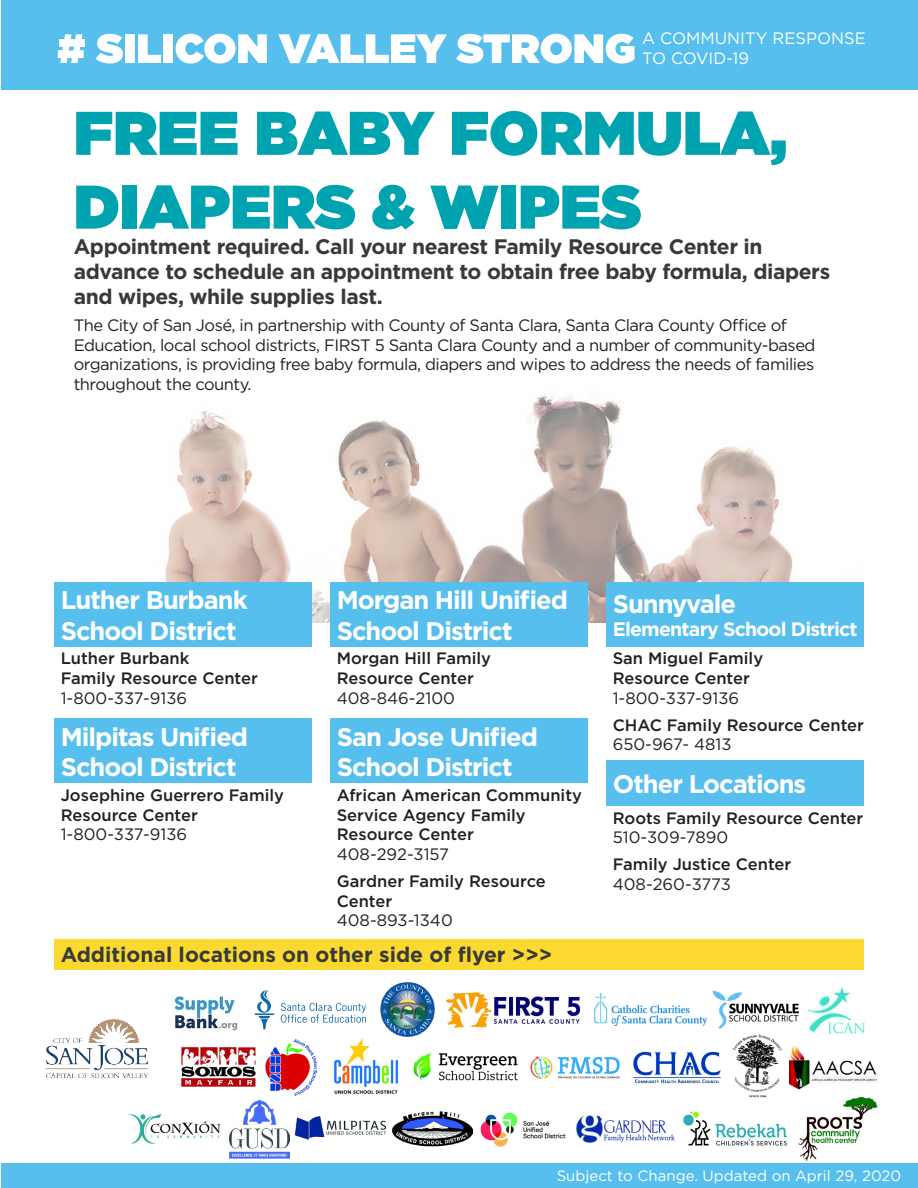
<style>
.page{position:relative;width:918px;height:1188px;background:#fff}
.page>*{position:absolute;margin:0;border:0;box-sizing:border-box;transform-origin:0 0}
.t1{font:900 61.5px/73.8px "Gotham";color:#00a3b0}
.Blue_Box{font:700 25.5px/30.6px "Gotham";letter-spacing:-.04em;color:#fff}
.Blue_Box-2{font:700 21px/25.2px "Gotham";letter-spacing:-.02em;color:#383a39}
.Blue_Box-3{font:700 21px "Gotham";color:#383a39}
.Blue_Box-4{font:700 19.5px "Gotham";letter-spacing:-.04em;color:#fff}
.school-basic{font:500 16.5px/19.8px "Gotham";color:#231f20}
.t2{font:16.5px/19.8px "Gotham";letter-spacing:-.03em;color:#231f20}
.t3{font:16.5px/19.8px "Gotham";color:#fff}
.t4{font:15px "Gotham";color:#fff}
.s1{font-weight:400}
</style>
<div class="page">
<div style="left:1px;top:0;width:917px;height:90px;background:#57bfed"></div>
<svg style="left:58px;top:34px;width:27px;height:29px"></svg>
<svg style="left:96px;top:34px;width:27px;height:30px"></svg>
<div style="left:125px;top:34px;width:10px;height:29px;background:#fff"></div>
<svg style="left:138px;top:34px;width:23px;height:29px"></svg>
<div style="left:163px;top:34px;width:10px;height:29px;background:#fff"></div>
<svg style="left:176px;top:34px;width:91px;height:30px"></svg>
<svg style="left:278px;top:34px;width:169px;height:29px"></svg>
<svg style="left:456px;top:34px;width:178px;height:30px"></svg>
<div style="left:1px;top:1164px;width:917px;height:24px;background:#57bfed"></div>
<img style="left:798px;top:1097px;width:80px;height:64px">
<img style="left:128px;top:1114px;width:93px;height:30px">
<img style="left:576px;top:1115px;width:99px;height:28px">
<img style="left:229px;top:1099px;width:60px;height:60px">
<img style="left:295px;top:1116px;width:91px;height:24px">
<img style="left:392px;top:1111px;width:80px;height:36px">
<img style="left:682px;top:1111px;width:105px;height:35px">
<img style="left:480px;top:1112px;width:86px;height:35px">
<img style="left:172px;top:995px;width:66px;height:36px">
<img style="left:789px;top:1046px;width:88px;height:43px">
<img style="left:732px;top:1034px;width:50px;height:64px">
<img style="left:265px;top:1039px;width:53px;height:57px">
<img style="left:333px;top:1038px;width:66px;height:56px">
<img style="left:633px;top:1052px;width:88px;height:31px">
<img style="left:413px;top:1054px;width:105px;height:27px">
<img style="left:530px;top:1056px;width:90px;height:23px">
<img style="left:181px;top:1047px;width:75px;height:40px">
<img style="left:807px;top:986px;width:58px;height:48px">
<img style="left:371px;top:982px;width:64px;height:61px">
<img style="left:45px;top:1018px;width:104px;height:60px">
<img style="left:595px;top:994px;width:112px;height:32px">
<img style="left:446px;top:993px;width:134px;height:34px">
<img style="left:712px;top:990px;width:86px;height:39px">
<svg style="left:254px;top:990px;width:21px;height:39px"></svg>
<svg style="left:281px;top:1003px;width:85px;height:20px"></svg>
<img style="left:165px;top:395px;width:628px;height:227px">
<div style="left:330px;top:718px;width:258px;height:65px;background:#57bfed"></div>
<div style="left:606px;top:582px;width:258px;height:65px;background:#57bfed"></div>
<div style="left:606px;top:761px;width:258px;height:45px;background:#57bfed"></div>
<div style="left:330px;top:582px;width:258px;height:65px;background:#57bfed"></div>
<div style="left:54px;top:582px;width:258px;height:65px;background:#57bfed"></div>
<div style="left:54px;top:718px;width:258px;height:65px;background:#57bfed"></div>
<div style="left:54px;top:939px;width:810px;height:30px;background:#fcd930"></div>
<p class="t3" style="left:642px;top:28px;width:225px">A COMMUNITY RESPONSE<br>TO COVID-19</p>
<p class="t1" style="left:74px;top:95px;width:715px">FREE BABY FORMULA,<br>DIAPERS &amp; WIPES</p>
<p class="Blue_Box-2" style="left:74px;top:234px;width:758px">Appointment required. Call your nearest Family Resource Center in advance to schedule an appointment to obtain free baby formula, diapers and wipes, while supplies last.</p>
<p class="t2" style="left:74px;top:315px;width:743px">The City of San José, in partnership with County of Santa Clara, Santa Clara County Office of Education, local school districts, FIRST 5 Santa Clara County and a number of community-based organizations, is providing free baby formula, diapers and wipes to address the needs of families throughout the county.</p>
<p class="Blue_Box" style="left:61px;top:585px;width:189px">Luther Burbank<br>School District</p>
<p class="school-basic" style="left:61px;top:648px;width:199px">Luther Burbank<br>Family Resource Center<br><span class="s1">1-800-337-9136</span></p>
<p class="Blue_Box" style="left:61px;top:721px;width:189px">Milpitas Unified<br>School District</p>
<p class="school-basic" style="left:61px;top:785px;width:225px">Josephine Guerrero Family<br>Resource Center<br><span class="s1">1-800-337-9136</span></p>
<p class="Blue_Box" style="left:337px;top:585px;width:233px">Morgan Hill Unified<br>School District</p>
<p class="school-basic" style="left:337px;top:648px;width:156px">Morgan Hill Family<br>Resource Center<br><span class="s1">408-846-2100</span></p>
<p class="Blue_Box" style="left:337px;top:721px;width:203px">San Jose Unified<br>School District</p>
<p class="school-basic" style="left:337px;top:785px;width:247px">African American Community<br>Service Agency Family<br>Resource Center<br><span class="s1">408-292-3157</span></p>
<p class="school-basic" style="left:337px;top:871px;width:211px">Gardner Family Resource<br>Center<br><span class="s1">408-893-1340</span></p>
<p class="Blue_Box-3" style="left:61px;top:941px;width:493px">Additional locations on other side of flyer &gt;&gt;&gt;</p>
<p class="Blue_Box" style="left:613px;top:588px;width:125px">Sunnyvale</p>
<p class="Blue_Box-4" style="left:613px;top:616px;width:246px">Elementary School District</p>
<p class="school-basic" style="left:613px;top:648px;width:152px">San Miguel Family<br>Resource Center<br><span class="s1">1-800-337-9136</span></p>
<p class="school-basic" style="left:613px;top:715px;width:253px">CHAC Family Resource Center<br><span class="s1">650-967- 4813</span></p>
<p class="Blue_Box" style="left:613px;top:769px;width:195px">Other Locations</p>
<p class="school-basic" style="left:613px;top:808px;width:252px">Roots Family Resource Center<br><span class="s1">510-309-7890</span></p>
<p class="school-basic" style="left:613px;top:854px;width:180px">Family Justice Center<br><span class="s1">408-260-3773</span></p>
<p class="t4" style="left:557px;top:1166px;width:346px">Subject to Change. Updated on April 29, 2020</p>
</div>
